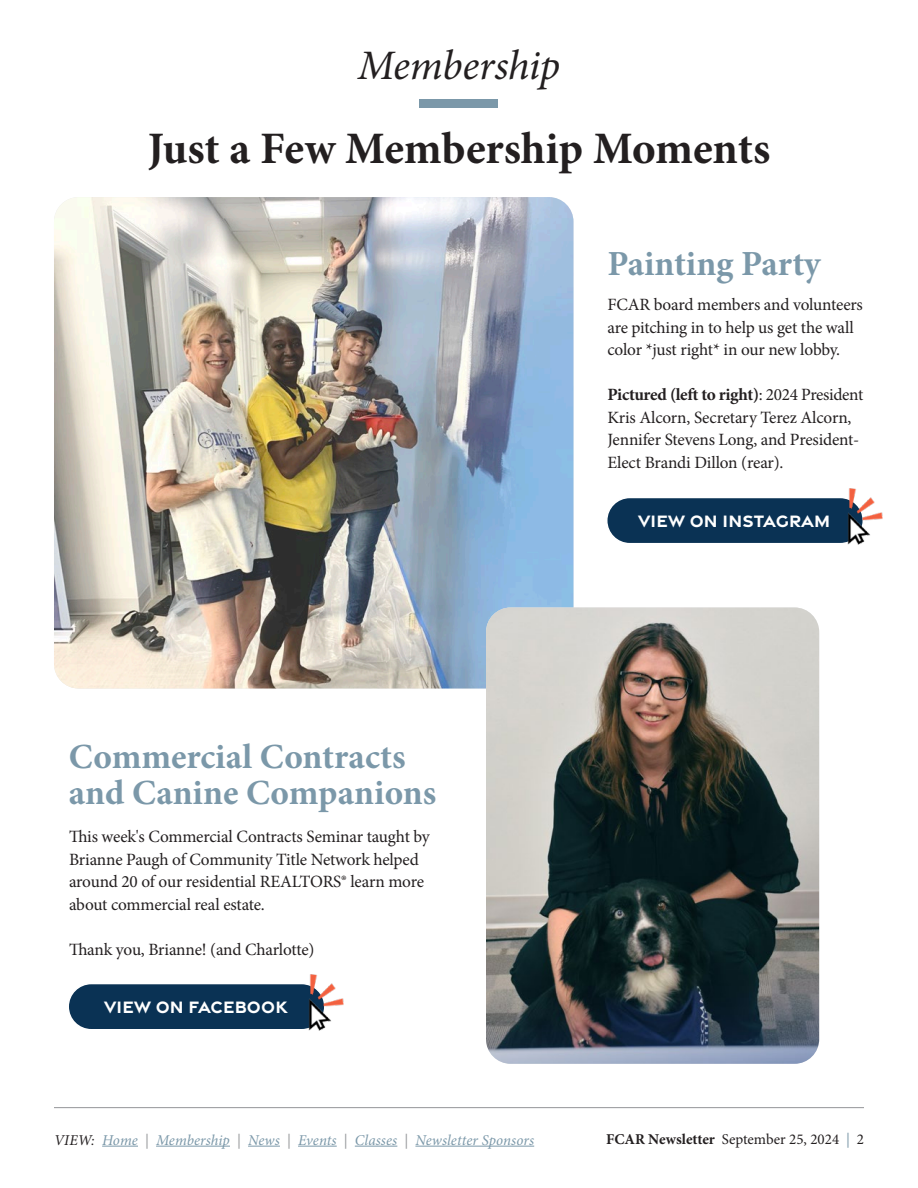
<style>
.page{position:relative;width:918px;height:1188px;background:#fff}
.page>*{position:absolute;margin:0;border:0;box-sizing:border-box;transform-origin:0 0}
.t1{font:700 45px "Minion Pro";letter-spacing:-.005em;color:#231f20}
.t2{font:italic 42px "Minion Pro";letter-spacing:-.01em;color:#231f20}
.t3{font:700 35.25px/36px "Minion Pro";color:#7b98a9}
.t4{font:700 17.85px "Gravesend Sans";letter-spacing:.01em;color:#fff}
.t5{font:17.25px/22.5px "Minion Pro";letter-spacing:-.01em;color:#231f20}
.t6{font:italic 15px "Minion Pro";letter-spacing:.005em;color:#7b98a9}
.t7{font:15px "Minion Pro";color:#231f20}
.s1{font-weight:700}
.s2{color:#231f20}
.s3{color:#939598}
.s4{color:#7b98a9}
</style>
<div class="page">
<hr style="left:54px;top:1107px;width:810px;height:1px;background:#939598">
<hr style="left:102px;top:1146px;width:36px;height:1px;background:#7b98a9">
<hr style="left:156px;top:1146px;width:74px;height:1px;background:#7b98a9">
<hr style="left:248px;top:1146px;width:32px;height:1px;background:#7b98a9">
<hr style="left:298px;top:1146px;width:39px;height:1px;background:#7b98a9">
<hr style="left:355px;top:1146px;width:42px;height:1px;background:#7b98a9">
<hr style="left:415px;top:1146px;width:119px;height:1px;background:#7b98a9">
<div style="left:420px;top:99px;width:78px;height:9px;background:#7b98a9"></div>
<img style="left:54px;top:197px;width:519px;height:491px">
<img style="left:486px;top:608px;width:333px;height:456px">
<div style="left:68px;top:984px;width:257px;height:46px;background:#0a3254;border-radius:23px"></div>
<div style="left:67px;top:983px;width:259px;height:48px;border:2px solid #fff;border-radius:23px"></div>
<img style="left:276px;top:974px;width:68px;height:57px">
<div style="left:607px;top:497px;width:256px;height:47px;background:#0a3254;border-radius:23px"></div>
<div style="left:606px;top:497px;width:258px;height:47px;border:2px solid #fff;border-radius:23px"></div>
<img style="left:814px;top:488px;width:69px;height:57px">
<h2 class="t2" style="left:358px;top:37px;width:204px">Membership</h2>
<h1 class="t1" style="left:148px;top:117px;width:624px">Just a Few Membership Moments</h1>
<h3 class="t3" style="left:608px;top:245px;width:215px">Painting Party</h3>
<p class="t5" style="left:608px;top:294px;width:257px">FCAR board members and volunteers are pitching in to help us get the wall color *just right* in our new lobby.</p>
<p class="t5" style="left:608px;top:384px;width:257px"><span class="s1">Pictured (left to right)</span>: 2024 President Kris Alcorn, Secretary Terez Alcorn, Jennifer Stevens Long, and President-Elect Brandi Dillon (rear).</p>
<h3 class="t3" style="left:69px;top:738px;width:369px">Commercial Contracts and Canine Companions</h3>
<p class="t5" style="left:69px;top:826px;width:362px">This week's Commercial Contracts Seminar taught by Brianne Paugh of Community Title Network helped around 20 of our residential REALTORS® learn more about commercial real estate.</p>
<p class="t5" style="left:69px;top:938px;width:247px">Thank you, Brianne! (and Charlotte)</p>
<p class="t4" style="left:104px;top:995px;width:185px">VIEW ON FACEBOOK</p>
<p class="t4" style="left:638px;top:509px;width:194px">VIEW ON INSTAGRAM</p>
<p class="t6" style="left:54px;top:1130px;width:482px"><span class="s2">VIEW:</span> Home <span class="s3">|</span> Membership <span class="s3">|</span> News <span class="s3">|</span> Events <span class="s3">|</span> Classes <span class="s3">|</span> Newsletter Sponsors</p>
<p class="t7" style="left:606px;top:1129px;width:259px"><span class="s1">FCAR Newsletter</span> September 25, 2024 <span class="s4">|</span> 2</p>
</div>
